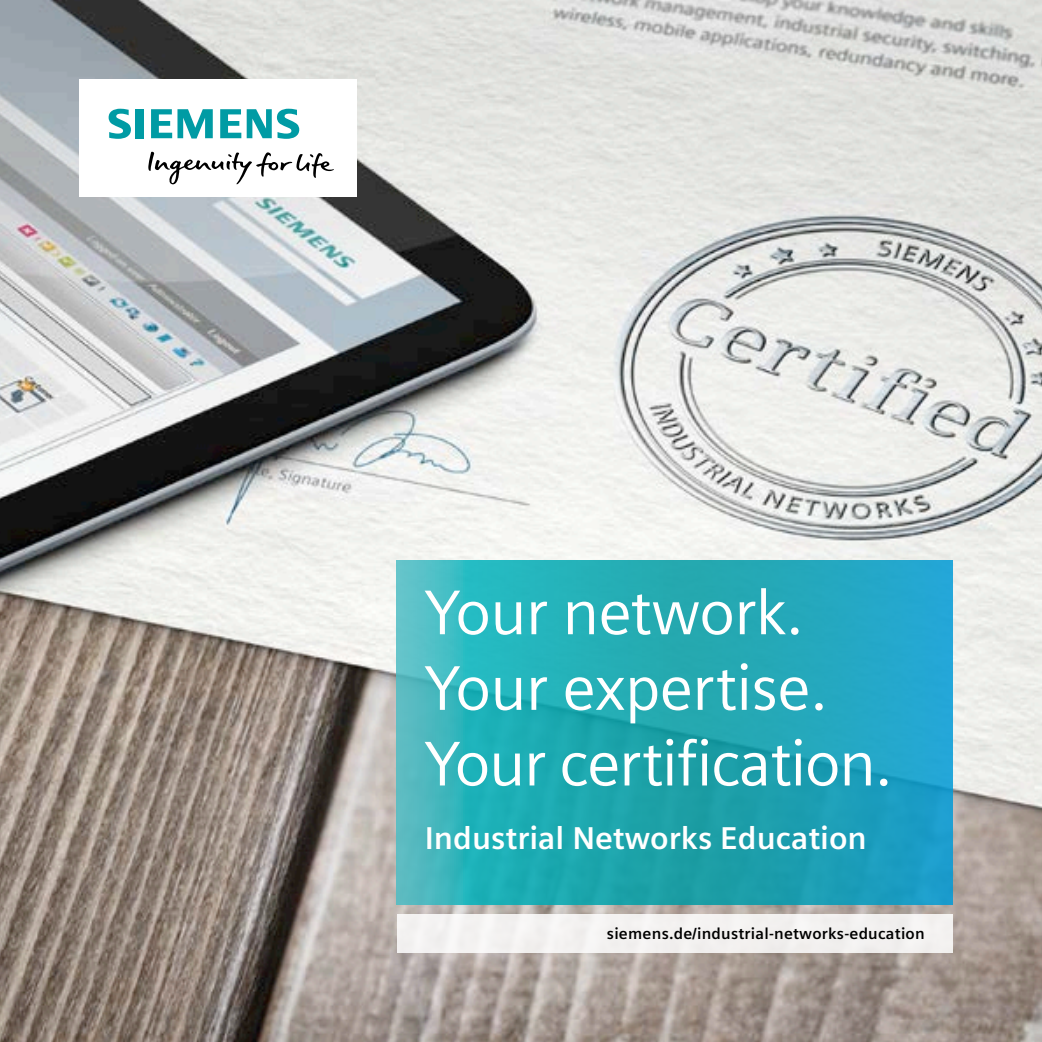
<style>
.page{position:relative;width:1042px;height:1042px;background:#fff}
.page>*{position:absolute;margin:0;border:0;box-sizing:border-box;transform-origin:0 0}
.t1{font:63px/75.6px "Siemens Sans Global";letter-spacing:-.015em;color:#fff}
.t2{font:700 31.5px "Siemens Sans Global";color:#fff}
.t3{font:700 15.75px "Siemens Sans Global";letter-spacing:.015em;color:#000}
</style>
<div class="page">
<img style="left:0;top:0;width:1042px;height:1042px">
<div style="left:397px;top:914px;width:555px;height:38px;background:#f3f1f0"></div>
<svg style="left:397px;top:560px;width:555px;height:344px"></svg>
<div style="left:79px;top:79px;width:278px;height:118px;background:#fff"></div>
<svg style="left:148px;top:152px;width:186px;height:32px"></svg>
<svg style="left:109px;top:109px;width:35px;height:30px"></svg>
<svg style="left:151px;top:109px;width:62px;height:29px"></svg>
<svg style="left:220px;top:109px;width:21px;height:29px"></svg>
<svg style="left:247px;top:109px;width:52px;height:30px"></svg>
<p class="t1" style="left:425px;top:577px;width:469px">Your network.<br>Your expertise.<br>Your certification.</p>
<p class="t2" style="left:425px;top:819px;width:444px">Industrial Networks Education</p>
<p class="t3" style="left:607px;top:924px;width:319px">siemens.de/industrial-networks-education</p>
</div>
